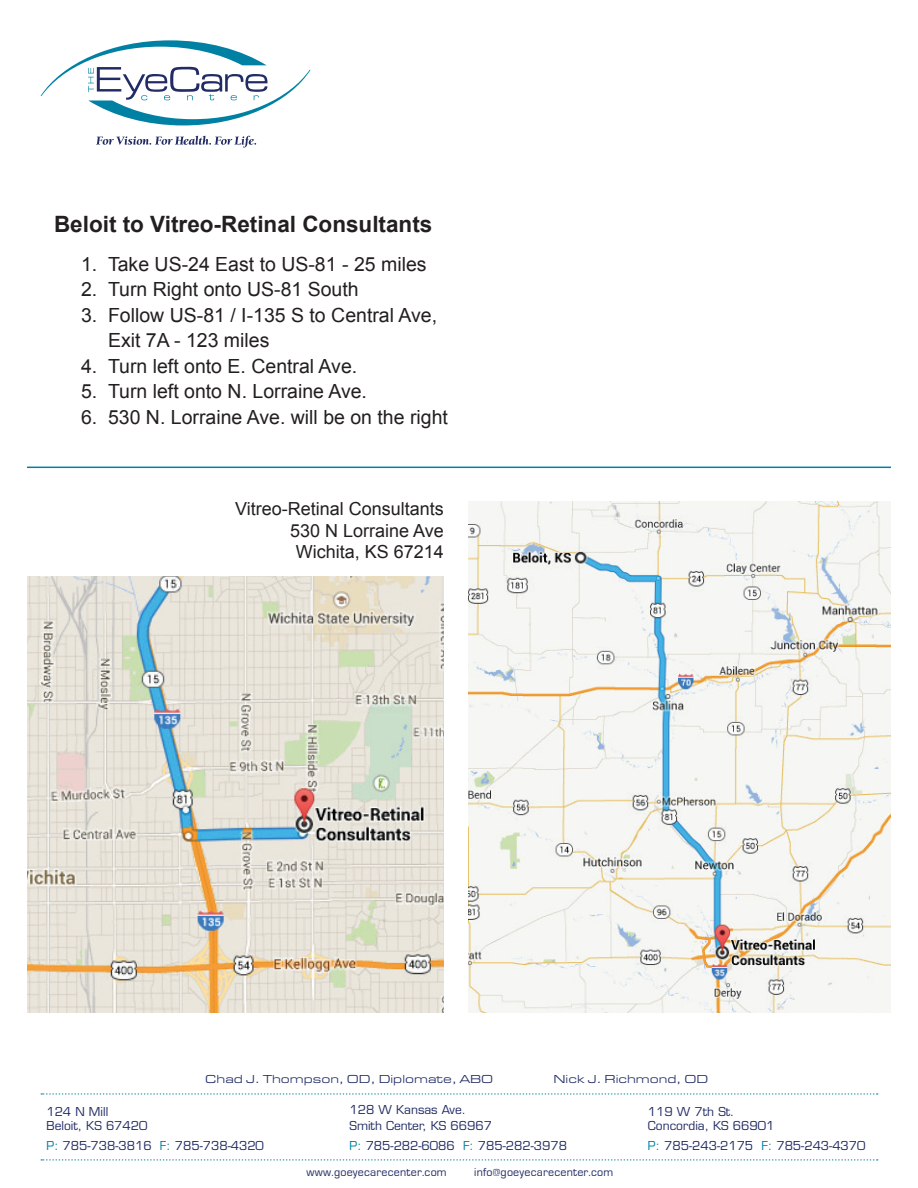
<style>
.page{position:relative;width:918px;height:1188px;background:#fff}
.page>*{position:absolute;margin:0;border:0;box-sizing:border-box;transform-origin:0 0}
.t1{font:700 22.5px "Arial";color:#231f20}
.t2{font:19.5px/25.5px "Arial";color:#231f20}
.t3{font:18px/21.6px "Arial";color:#231f20;text-align:right}
.t4{font:12px/14.4px "Eurostile";color:#212b64}
.t5{font:12px "Eurostile Extended Roman DTC";color:#212b64}
.t6{font:12px "Eurostile";letter-spacing:.02em;color:#212b64}
.s1{color:#0081a3}
</style>
<div class="page">
<svg style="left:96px;top:136px;width:160px;height:12px"></svg>
<svg style="left:41px;top:40px;width:270px;height:85px"></svg>
<svg style="left:41px;top:1093px;width:837px;height:2px"></svg>
<svg style="left:41px;top:1159px;width:837px;height:2px"></svg>
<hr style="left:27px;top:467px;width:864px;height:1px;background:#0081a3">
<img style="left:27px;top:577px;width:417px;height:435px">
<img style="left:468px;top:502px;width:423px;height:510px">
<p class="t1" style="left:54px;top:210px;width:380px">Beloit to Vitreo-Retinal Consultants</p>
<p class="t2" style="left:81px;top:251px;width:347px">1. Take US-24 East to US-81 - 25 miles</p>
<p class="t2" style="left:81px;top:277px;width:279px">2. Turn Right onto US-81 South</p>
<p class="t2" style="left:108px;top:302px;width:331px;text-indent:-27px">3. Follow US-81 / I-135 S to Central Ave,<br>Exit 7A - 123 miles</p>
<p class="t2" style="left:81px;top:353px;width:278px">4. Turn left onto E. Central Ave.</p>
<p class="t2" style="left:81px;top:379px;width:288px">5. Turn left onto N. Lorraine Ave.</p>
<p class="t2" style="left:81px;top:404px;width:369px">6. 530 N. Lorraine Ave. will be on the right</p>
<p class="t3" style="left:235px;top:498px;width:210px">Vitreo-Retinal Consultants<br>530 N Lorraine Ave<br>Wichita, KS 67214</p>
<p class="t5" style="left:205px;top:1073px;width:290px">Chad J. Thompson, OD, Diplomate, ABO</p>
<p class="t5" style="left:553px;top:1073px;width:156px">Nick J. Richmond, OD</p>
<p class="t4" style="left:46px;top:1104px;width:102px">124 N Mill<br>Beloit, KS 67420</p>
<p class="t4" style="left:46px;top:1139px;width:219px"><span class="s1">P:</span> 785-738-3816 <span class="s1">F:</span> 785-738-4320</p>
<p class="t4" style="left:349px;top:1101px;width:144px;line-height:16.5px">128 W Kansas Ave.<br>Smith Center, KS 66967</p>
<p class="t4" style="left:349px;top:1139px;width:219px"><span class="s1">P:</span> 785-282-6086 <span class="s1">F:</span> 785-282-3978</p>
<p class="t6" style="left:307px;top:1165px;width:142px">www.goeyecarecenter.com</p>
<p class="t6" style="left:474px;top:1165px;width:141px">info@goeyecarecenter.com</p>
<p class="t4" style="left:648px;top:1104px;width:128px">119 W 7th St.<br>Concordia, KS 66901</p>
<p class="t4" style="left:648px;top:1139px;width:219px"><span class="s1">P:</span> 785-243-2175 <span class="s1">F:</span> 785-243-4370</p>
</div>
